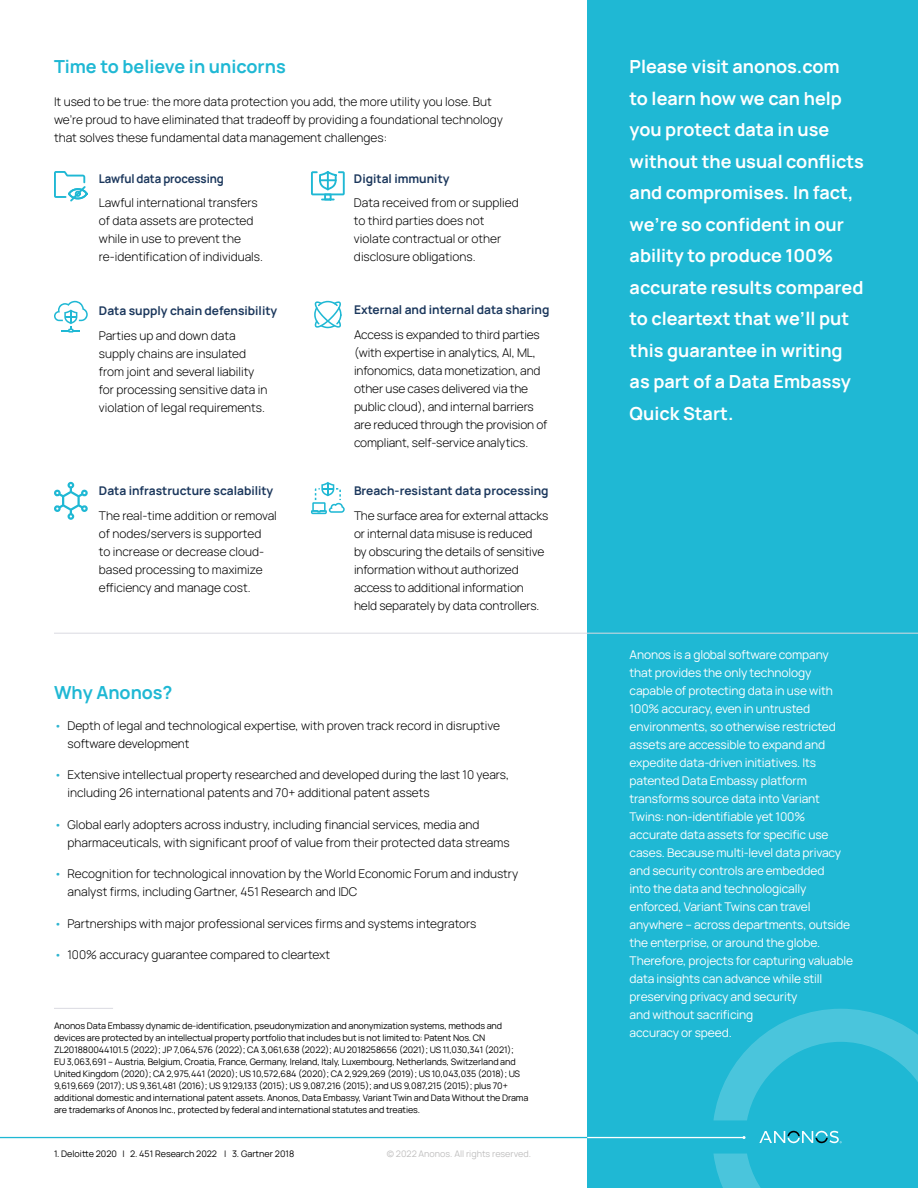
<style>
.page{position:relative;width:918px;height:1188px;background:#fff}
.page>*{position:absolute;margin:0;border:0;box-sizing:border-box;transform-origin:0 0}
.t1{font:700 18px/31.5px "Manrope";color:#fff}
.t2{font:700 18px "Manrope";color:#1fb8d4}
.t3{font:300 12px/18px "Manrope";color:#000}
.t4{font:12px/18px "Manrope";letter-spacing:-.01em;color:#fff}
.t5{font:700 12px "Manrope";color:#1b375c}
.t6{font:700 12px "Manrope";color:#1b375c;scale:.95 1}
.t7{font:9px/12px "Manrope";letter-spacing:-.01em;color:#000}
.t8{font:9px "Manrope";color:#c0bfbf}
.s1{font-weight:400;color:#2eb5d1}
</style>
<div class="page">
<div style="left:587px;top:0;width:331px;height:1188px;background:#1fb8d4"></div>
<svg style="left:713px;top:1009px;width:205px;height:111px"></svg>
<svg style="left:713px;top:1154px;width:48px;height:34px"></svg>
<hr style="left:0;top:1137px;width:859px;height:1px;background:#1fb8d4">
<svg style="left:759px;top:1130px;width:83px;height:14px"></svg>
<hr style="left:54px;top:633px;width:864px;height:1px;background:#dadae1">
<hr style="left:54px;top:1008px;width:59px;height:1px;background:#dadae1">
<hr style="left:587px;top:1137px;width:157px;height:1px;background:#fff">
<svg style="left:54px;top:301px;width:34px;height:32px"></svg>
<svg style="left:54px;top:171px;width:34px;height:31px"></svg>
<svg style="left:54px;top:482px;width:34px;height:38px"></svg>
<svg style="left:311px;top:482px;width:34px;height:32px"></svg>
<svg style="left:314px;top:301px;width:28px;height:27px"></svg>
<svg style="left:311px;top:171px;width:34px;height:29px"></svg>
<h1 class="t2" style="left:54px;top:54px;width:233px">Time to believe in unicorns</h1>
<p class="t3" style="left:54px;top:92px;width:450px">It used to be true: the more data protection you add, the more utility you lose. But we’re proud to have eliminated that tradeoff by providing a foundational technology that solves these fundamental data management challenges:</p>
<p class="t6" style="left:99px;top:170px;width:133px">Lawful data processing</p>
<p class="t3" style="left:99px;top:194px;width:166px">Lawful international transfers of data assets are protected while in use to prevent the re-identification of individuals.</p>
<p class="t5" style="left:99px;top:303px;width:180px">Data supply chain defensibility</p>
<p class="t3" style="left:99px;top:326px;width:170px">Parties up and down data supply chains are insulated from joint and several liability for processing sensitive data in violation of legal requirements.</p>
<p class="t5" style="left:99px;top:483px;width:176px">Data infrastructure scalability</p>
<p class="t3" style="left:99px;top:506px;width:179px">The real-time addition or removal of nodes/servers is supported<br>to increase or decrease cloud&shy;based processing to maximize efficiency and manage cost.</p>
<h1 class="t2" style="left:54px;top:679px;width:120px">Why Anonos?</h1>
<p class="t5" style="left:354px;top:170px;width:97px">Digital immunity</p>
<p class="t3" style="left:354px;top:194px;width:166px">Data received from or supplied to third parties does not violate contractual or other disclosure obligations.</p>
<p class="t5" style="left:354px;top:301px;width:197px">External and internal data sharing</p>
<p class="t3" style="left:354px;top:325px;width:195px">Access is expanded to third parties (with expertise in analytics, AI, ML, infonomics, data monetization, and other use cases delivered via the public cloud), and internal barriers are reduced through the provision of compliant, self-service analytics.</p>
<p class="t5" style="left:354px;top:483px;width:196px">Breach-resistant data processing</p>
<p class="t3" style="left:354px;top:506px;width:196px">The surface area for external attacks or internal data misuse is reduced by obscuring the details of sensitive information without authorized access to additional information held separately by data controllers.</p>
<p class="t3" style="left:68px;top:716px;width:434px;text-indent:-14px"><span class="s1">•</span> Depth of legal and technological expertise, with proven track record in disruptive software development</p>
<p class="t3" style="left:68px;top:765px;width:443px;text-indent:-14px"><span class="s1">•</span> Extensive intellectual property researched and developed during the last 10 years, including 26 international patents and 70+ additional patent assets</p>
<p class="t3" style="left:68px;top:815px;width:444px;text-indent:-14px"><span class="s1">•</span> Global early adopters across industry, including financial services, media and pharmaceuticals, with significant proof of value from their protected data streams</p>
<p class="t3" style="left:68px;top:864px;width:452px;text-indent:-14px"><span class="s1">•</span> Recognition for technological innovation by the World Economic Forum and industry analyst firms, including Gartner, 451 Research and IDC</p>
<p class="t3" style="left:54px;top:914px;width:424px"><span class="s1">•</span> Partnerships with major professional services firms and systems integrators</p>
<p class="t3" style="left:54px;top:945px;width:278px"><span class="s1">•</span> 100% accuracy guarantee compared to cleartext</p>
<p class="t7" style="left:54px;top:1020px;width:476px">Anonos Data Embassy dynamic de-identification, pseudonymization and anonymization systems, methods and devices are protected by an intellectual property portfolio that includes but is not limited to: Patent Nos. CN ZL201880044101.5 (2022); JP 7,064,576 (2022); CA 3,061,638 (2022); AU 2018258656 (2021); US 11,030,341 (2021);<br>EU 3,063,691 – Austria, Belgium, Croatia, France, Germany, Ireland, Italy, Luxembourg, Netherlands, Switzerland and United Kingdom (2020); CA 2,975,441 (2020); US 10,572,684 (2020); CA 2,929,269 (2019); US 10,043,035 (2018); US 9,619,669 (2017); US 9,361,481 (2016); US 9,129,133 (2015); US 9,087,216 (2015); and US 9,087,215 (2015); plus 70+ additional domestic and international patent assets. Anonos, Data Embassy, Variant Twin and Data Without the Drama are trademarks of Anonos Inc., protected by federal and international statutes and treaties.</p>
<p class="t8" style="left:387px;top:1147px;width:146px">© 2022 Anonos. All rights reserved.</p>
<p class="t7" style="left:54px;top:1147px;width:242px">1. Deloitte 2020 | 2. 451 Research 2022 | 3. Gartner 2018</p>
<p class="t1" style="left:630px;top:50px;width:236px">Please visit anonos.com<br>to learn how we can help you protect data in use without the usual conflicts and compromises. In fact, we’re so confident in our ability to produce 100% accurate results compared to cleartext that we’ll put this guarantee in writing as part of a Data Embassy<br>Quick Start.</p>
<p class="t4" style="left:630px;top:645px;width:225px">Anonos is a global software company that provides the only technology capable of protecting data in use with 100% accuracy, even in untrusted environments, so otherwise restricted assets are accessible to expand and expedite data-driven initiatives. Its patented Data Embassy platform transforms source data into Variant Twins: non-identifiable yet 100% accurate data assets for specific use cases. Because multi-level data privacy and security controls are embedded<br>into the data and technologically enforced, Variant Twins can travel anywhere – across departments, outside the enterprise, or around the globe.<br>Therefore, projects for capturing valuable data insights can advance while still preserving privacy and security<br>and without sacrificing<br>accuracy or speed.</p>
</div>
